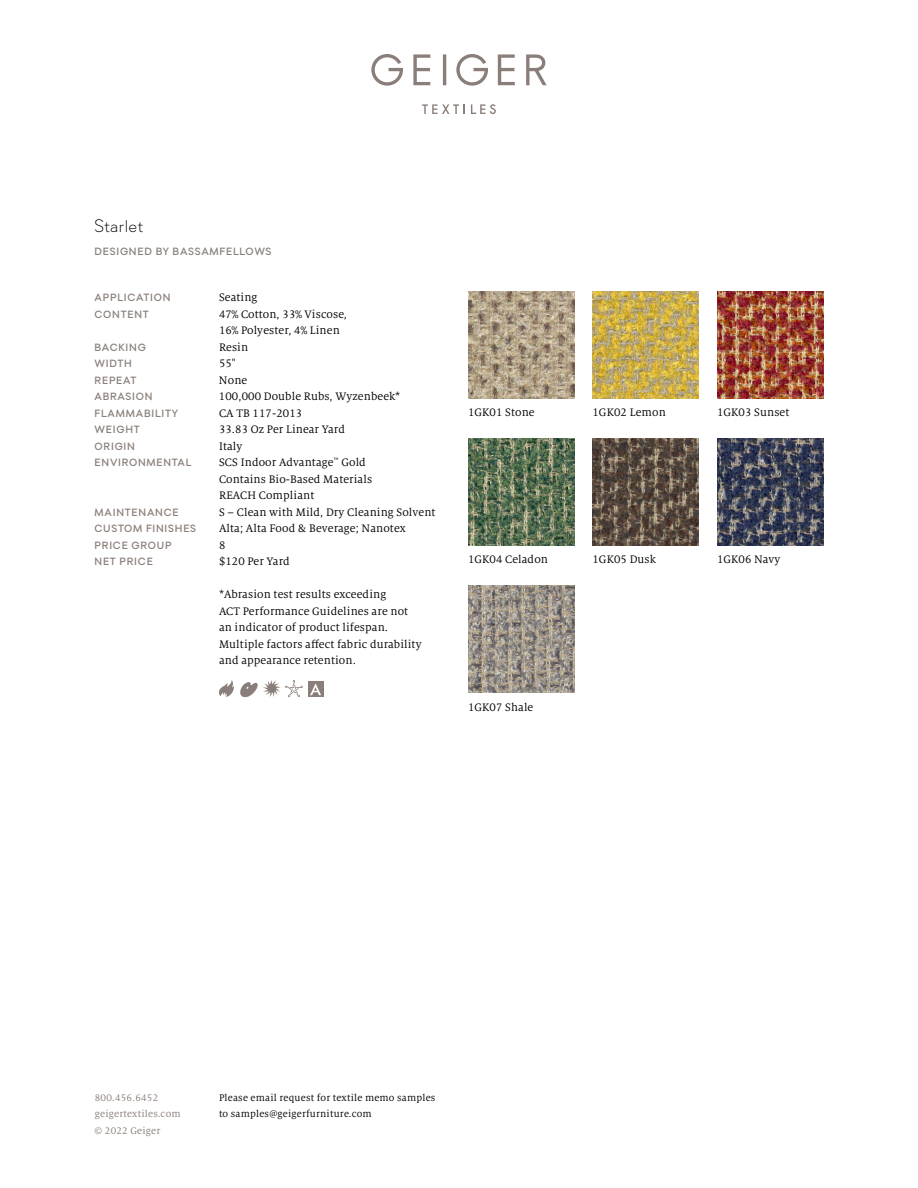
<style>
.page{position:relative;width:918px;height:1188px;background:#fff}
.page>*{position:absolute;margin:0;border:0;box-sizing:border-box;transform-origin:0 0}
.t1{font:300 18px "Soin Sans Pro";letter-spacing:.02em;color:#000}
.t2{font:12px/16.5px "Milo Serif Pro";letter-spacing:.01em;color:#000}
.t3{font:500 10.5px "Soin Sans Pro";letter-spacing:.075em;color:#897e79}
.t4{font:10.5px/16.5px "Milo Serif Pro";letter-spacing:.02em;color:#000}
.t5{font:10.5px/16.5px "Milo Serif Pro";letter-spacing:.02em;color:#897e79}
</style>
<div class="page">
<svg style="left:471px;top:104px;width:25px;height:10px"></svg>
<svg style="left:422px;top:104px;width:43px;height:10px"></svg>
<svg style="left:371px;top:54px;width:176px;height:32px"></svg>
<div style="left:308px;top:681px;width:15px;height:16px;background:#897e79"></div>
<svg style="left:310px;top:683px;width:11px;height:12px"></svg>
<svg style="left:219px;top:680px;width:15px;height:17px"></svg>
<svg style="left:240px;top:680px;width:63px;height:18px"></svg>
<img style="left:468px;top:292px;width:106px;height:106px">
<img style="left:468px;top:439px;width:106px;height:106px">
<img style="left:468px;top:586px;width:106px;height:106px">
<img style="left:592px;top:292px;width:107px;height:106px">
<img style="left:592px;top:439px;width:107px;height:106px">
<img style="left:717px;top:292px;width:107px;height:106px">
<img style="left:717px;top:439px;width:107px;height:106px">
<h1 class="t1" style="left:94px;top:215px;width:50px">Starlet</h1>
<p class="t3" style="left:95px;top:245px;width:178px">DESIGNED BY BASSAMFELLOWS</p>
<p class="t3" style="left:95px;top:291px;width:77px">APPLICATION</p>
<p class="t2" style="left:219px;top:289px;width:40px">Seating</p>
<p class="t3" style="left:95px;top:308px;width:56px">CONTENT</p>
<p class="t2" style="left:219px;top:306px;width:130px">47% Cotton, 33% Viscose,<br>16% Polyester, 4% Linen</p>
<p class="t3" style="left:95px;top:341px;width:53px">BACKING</p>
<p class="t2" style="left:219px;top:339px;width:31px">Resin</p>
<p class="t3" style="left:95px;top:357px;width:39px">WIDTH</p>
<p class="t2" style="left:219px;top:355px;width:18px">55"</p>
<p class="t3" style="left:95px;top:374px;width:43px">REPEAT</p>
<p class="t2" style="left:219px;top:372px;width:30px">None</p>
<p class="t3" style="left:95px;top:390px;width:60px">ABRASION</p>
<p class="t2" style="left:219px;top:388px;width:183px">100,000 Double Rubs, Wyzenbeek*</p>
<p class="t3" style="left:95px;top:407px;width:85px">FLAMMABILITY</p>
<p class="t2" style="left:219px;top:405px;width:85px">CA TB 117-2013</p>
<p class="t3" style="left:95px;top:423px;width:47px">WEIGHT</p>
<p class="t2" style="left:219px;top:421px;width:128px">33.83 Oz Per Linear Yard</p>
<p class="t3" style="left:95px;top:440px;width:42px">ORIGIN</p>
<p class="t2" style="left:219px;top:438px;width:25px">Italy</p>
<p class="t3" style="left:95px;top:456px;width:99px">ENVIRONMENTAL</p>
<p class="t2" style="left:219px;top:454px;width:155px">SCS Indoor Advantage<sup>™</sup> Gold<br>Contains Bio-Based Materials<br>REACH Compliant</p>
<p class="t3" style="left:95px;top:506px;width:86px">MAINTENANCE</p>
<p class="t2" style="left:219px;top:504px;width:218px">S – Clean with Mild, Dry Cleaning Solvent</p>
<p class="t3" style="left:95px;top:522px;width:103px">CUSTOM FINISHES</p>
<p class="t2" style="left:219px;top:520px;width:188px">Alta; Alta Food &amp; Beverage; Nanotex</p>
<p class="t3" style="left:95px;top:539px;width:79px">PRICE GROUP</p>
<p class="t2" style="left:219px;top:537px;width:8px">8</p>
<p class="t3" style="left:95px;top:555px;width:60px">NET PRICE</p>
<p class="t2" style="left:219px;top:553px;width:72px">$120 Per Yard</p>
<p class="t2" style="left:219px;top:586px;width:204px">*Abrasion test results exceeding<br>ACT Performance Guidelines are not an indicator of product lifespan.<br>Multiple factors affect fabric durability and appearance retention.</p>
<p class="t2" style="left:468px;top:404px;width:68px">1GK01 Stone</p>
<p class="t2" style="left:468px;top:551px;width:82px">1GK04 Celadon</p>
<p class="t2" style="left:468px;top:699px;width:67px">1GK07 Shale</p>
<p class="t2" style="left:592px;top:404px;width:75px">1GK02 Lemon</p>
<p class="t2" style="left:592px;top:551px;width:65px">1GK05 Dusk</p>
<p class="t2" style="left:717px;top:404px;width:74px">1GK03 Sunset</p>
<p class="t2" style="left:717px;top:551px;width:65px">1GK06 Navy</p>
<p class="t5" style="left:95px;top:1089px;width:88px">800.456.6452 geigertextiles.com © 2022 Geiger</p>
<p class="t4" style="left:219px;top:1089px;width:218px">Please email request for textile memo samples to samples@geigerfurniture.com</p>
</div>
